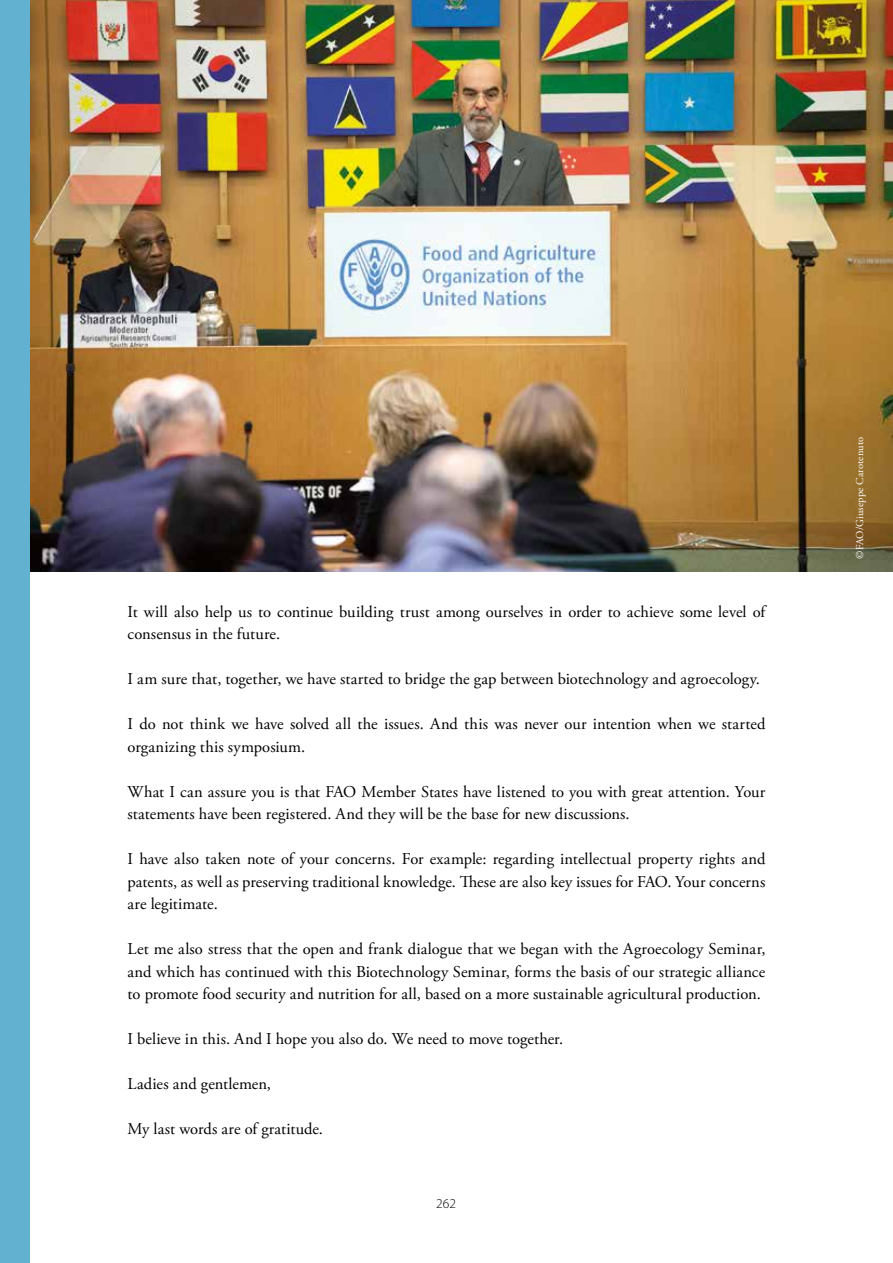
<style>
.page{position:relative;width:893px;height:1263px;background:#fff}
.page>*{position:absolute;margin:0;border:0;box-sizing:border-box;transform-origin:0 0}
.t1{font:16.5px/22.5px "Adobe Garamond Pro";letter-spacing:.005em;color:#000}
.t2{font:300 13.5px "Myriad Pro";color:#000}
.t3{font:10.5px "Adobe Garamond Pro";letter-spacing:.01em;color:#fff}
</style>
<div class="page">
<img style="left:30px;top:0;width:863px;height:572px">
<div style="left:0;top:0;width:30px;height:1263px;background:#62b1d1"></div>
<p class="t1" style="left:128px;top:601px;width:639px">It will also help us to continue building trust among ourselves in order to achieve some level of consensus in the future.</p>
<p class="t1" style="left:128px;top:668px;width:634px">I am sure that, together, we have started to bridge the gap between biotechnology and agroecology.</p>
<p class="t1" style="left:128px;top:713px;width:639px">I do not think we have solved all the issues. And this was never our intention when we started organizing this symposium.</p>
<p class="t1" style="left:128px;top:781px;width:639px">What I can assure you is that FAO Member States have listened to you with great attention. Your statements have been registered. And they will be the base for new discussions.</p>
<p class="t1" style="left:128px;top:848px;width:639px;text-align:justify">I have also taken note of your concerns. For example: regarding intellectual property rights and patents, as well as preserving traditional knowledge. These are also key issues for FAO. Your concerns are legitimate.</p>
<p class="t1" style="left:128px;top:938px;width:639px;text-align:justify">Let me also stress that the open and frank dialogue that we began with the Agroecology Seminar, and which has continued with this Biotechnology Seminar, forms the basis of our strategic alliance to promote food security and nutrition for all, based on a more sustainable agricultural production.</p>
<p class="t1" style="left:128px;top:1028px;width:437px">I believe in this. And I hope you also do. We need to move together.</p>
<p class="t1" style="left:128px;top:1073px;width:145px">Ladies and gentlemen,</p>
<p class="t1" style="left:128px;top:1118px;width:197px">My last words are of gratitude.</p>
<p class="t2" style="left:436px;top:1196px;width:21px">262</p>
<p class="t3" style="left:854px;top:559px;width:123px;rotate:-90deg">©FAO/Giuseppe Carotenuto</p>
</div>
